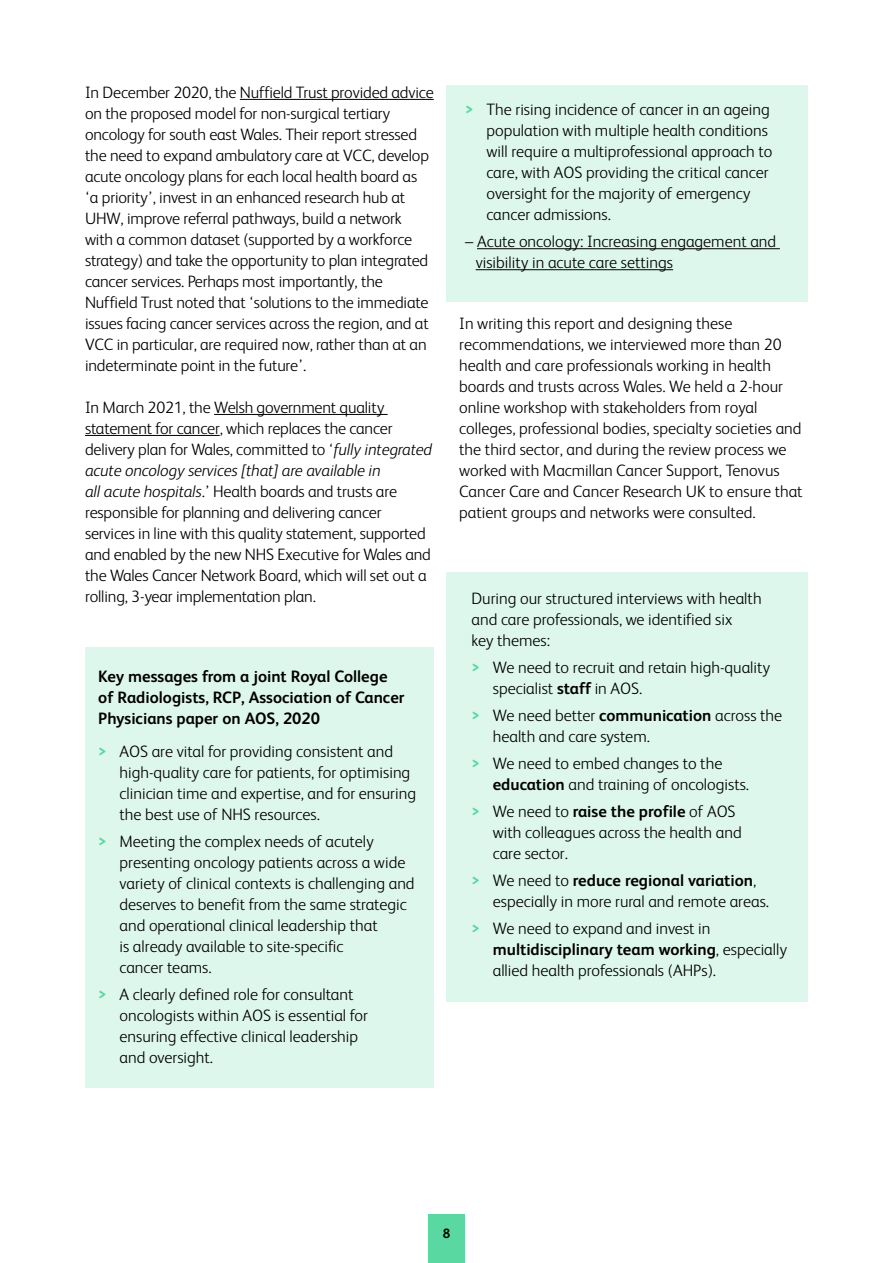
<style>
.page{position:relative;width:893px;height:1263px;background:#fff}
.page>*{position:absolute;margin:0;border:0;box-sizing:border-box;transform-origin:0 0}
.t1{font:300 16.5px/21px "FS Albert";color:#000}
.t2{font:700 16.5px/21px "FS Albert";color:#000}
.t3{font:700 13.5px "FS Albert";color:#000}
.s1{font-style:italic}
.s2{font-weight:700;color:#59d8a1}
.s3{font-weight:700}
</style>
<div class="page">
<div style="left:428px;top:1214px;width:37px;height:49px;background:#59d8a1"></div>
<hr style="left:240px;top:99px;width:194px;height:1px;background:#000">
<hr style="left:214px;top:414px;width:174px;height:1px;background:#000">
<hr style="left:85px;top:435px;width:135px;height:1px;background:#000">
<div style="left:85px;top:648px;width:349px;height:440px;background:#def7ec"></div>
<div style="left:446px;top:85px;width:362px;height:216px;background:#def7ec"></div>
<div style="left:446px;top:573px;width:362px;height:429px;background:#def7ec"></div>
<hr style="left:477px;top:248px;width:303px;height:1px;background:#000">
<hr style="left:476px;top:269px;width:197px;height:1px;background:#000">
<p class="t1" style="left:85px;top:81px;width:350px">In December 2020, the Nuffield Trust provided advice on the proposed model for non-surgical tertiary oncology for south east Wales. Their report stressed the need to expand ambulatory care at VCC, develop acute oncology plans for each local health board as ‘a priority’, invest in an enhanced research hub at UHW, improve referral pathways, build a network with a common dataset (supported by a workforce strategy) and take the opportunity to plan integrated cancer services. Perhaps most importantly, the Nuffield Trust noted that ‘solutions to the immediate issues facing cancer services across the region, and at VCC in particular, are required now, rather than at an indeterminate point in the future’.</p>
<p class="t1" style="left:85px;top:397px;width:349px">In March 2021, the Welsh government quality statement for cancer, which replaces the cancer delivery plan for Wales, committed to ‘<span class="s1">fully integrated acute oncology services [that] are available in<br>all acute hospitals</span>.’ Health boards and trusts are responsible for planning and delivering cancer services in line with this quality statement, supported and enabled by the new NHS Executive for Wales and the Wales Cancer Network Board, which will set out a rolling, 3-year implementation plan.</p>
<p class="t2" style="left:98px;top:666px;width:308px">Key messages from a joint Royal College of Radiologists, RCP, Association of Cancer<br>Physicians paper on AOS, 2020</p>
<p class="t1" style="left:120px;top:741px;width:298px;text-indent:-21px"><span class="s2">&gt;</span> AOS are vital for providing consistent and high-quality care for patients, for optimising clinician time and expertise, and for ensuring the best use of NHS resources.</p>
<p class="t1" style="left:120px;top:831px;width:297px;text-indent:-21px"><span class="s2">&gt;</span> Meeting the complex needs of acutely presenting oncology patients across a wide variety of clinical contexts is challenging and deserves to benefit from the same strategic and operational clinical leadership that<br>is already available to site-specific<br>cancer teams.</p>
<p class="t1" style="left:120px;top:984px;width:250px;text-indent:-21px"><span class="s2">&gt;</span> A clearly defined role for consultant oncologists within AOS is essential for ensuring effective clinical leadership and oversight.</p>
<p class="t1" style="left:486px;top:99px;width:288px;text-indent:-21px"><span class="s2">&gt;</span> The rising incidence of cancer in an ageing population with multiple health conditions will require a multiprofessional approach to care, with AOS providing the critical cancer oversight for the majority of emergency cancer admissions.</p>
<p class="t1" style="left:476px;top:231px;width:302px;text-indent:-10px">– Acute oncology: Increasing engagement and visibility in acute care settings</p>
<p class="t1" style="left:459px;top:313px;width:345px">In writing this report and designing these recommendations, we interviewed more than 20 health and care professionals working in health boards and trusts across Wales. We held a 2-hour online workshop with stakeholders from royal colleges, professional bodies, specialty societies and the third sector, and during the review process we worked with Macmillan Cancer Support, Tenovus Cancer Care and Cancer Research UK to ensure that patient groups and networks were consulted.</p>
<p class="t1" style="left:472px;top:588px;width:292px">During our structured interviews with health and care professionals, we identified six<br>key themes:</p>
<p class="t1" style="left:493px;top:657px;width:279px;text-indent:-21px"><span class="s2">&gt;</span> We need to recruit and retain high-quality specialist <span class="s3">staff</span> in AOS.</p>
<p class="t1" style="left:493px;top:705px;width:291px;text-indent:-21px"><span class="s2">&gt;</span> We need better <span class="s3">communication</span> across the health and care system.</p>
<p class="t1" style="left:493px;top:753px;width:258px;text-indent:-21px"><span class="s2">&gt;</span> We need to embed changes to the <span class="s3">education</span> and training of oncologists.</p>
<p class="t1" style="left:493px;top:801px;width:250px;text-indent:-21px"><span class="s2">&gt;</span> We need to <span class="s3">raise the profile</span> of AOS with colleagues across the health and care sector.</p>
<p class="t1" style="left:493px;top:870px;width:278px;text-indent:-21px"><span class="s2">&gt;</span> We need to <span class="s3">reduce regional variation</span>, especially in more rural and remote areas.</p>
<p class="t1" style="left:493px;top:918px;width:296px;text-indent:-21px"><span class="s2">&gt;</span> We need to expand and invest in <span class="s3">multidisciplinary team working</span>, especially allied health professionals (AHPs).</p>
<p class="t3" style="left:443px;top:1226px;width:9px">8</p>
</div>
